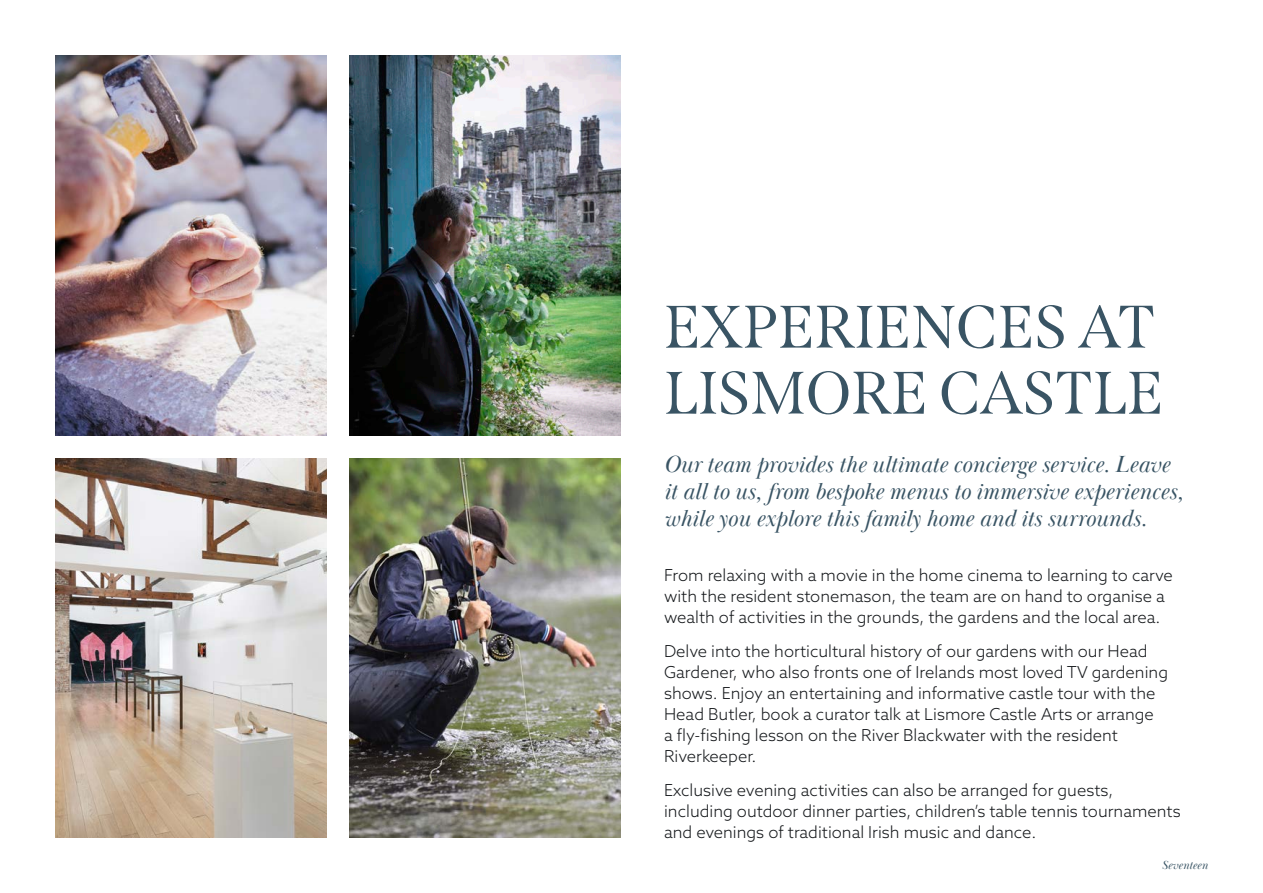
<style>
.page{position:relative;width:1263px;height:893px;background:#fff}
.page>*{position:absolute;margin:0;border:0;box-sizing:border-box;transform-origin:0 0}
.t1{font:60px/66px "Span";color:#395464}
.t2{font:italic 24px/27px "Baskerville Display PT";color:#395464}
.t3{font:300 16.5px/21px "Azo Sans";color:#14171a}
.t4{font:italic 12px "Baskerville Display PT";color:#395464}
</style>
<div class="page">
<img style="left:55px;top:458px;width:272px;height:380px">
<img style="left:55px;top:55px;width:272px;height:381px">
<img style="left:349px;top:55px;width:272px;height:381px">
<img style="left:349px;top:458px;width:272px;height:380px">
<p class="t1" style="left:664px;top:295px;width:501px">EXPERIENCES AT<br>LISMORE CASTLE</p>
<p class="t2" style="left:664px;top:452px;width:521px">Our team provides the ultimate concierge service. Leave it all to us, from bespoke menus to immersive experiences, while you explore this family home and its surrounds.</p>
<p class="t3" style="left:664px;top:565px;width:510px">From relaxing with a movie in the home cinema to learning to carve with the resident stonemason, the team are on hand to organise a wealth of activities in the grounds, the gardens and the local area.</p>
<p class="t3" style="left:664px;top:640px;width:505px">Delve into the horticultural history of our gardens with our Head Gardener, who also fronts one of Irelands most loved TV gardening shows. Enjoy an entertaining and informative castle tour with the Head Butler, book a curator talk at Lismore Castle Arts or arrange<br>a fly-fishing lesson on the River Blackwater with the resident Riverkeeper.</p>
<p class="t3" style="left:664px;top:779px;width:518px">Exclusive evening activities can also be arranged for guests, including outdoor dinner parties, children’s table tennis tournaments and evenings of traditional Irish music and dance.</p>
<p class="t4" style="left:1162px;top:858px;width:47px">Seventeen</p>
</div>
